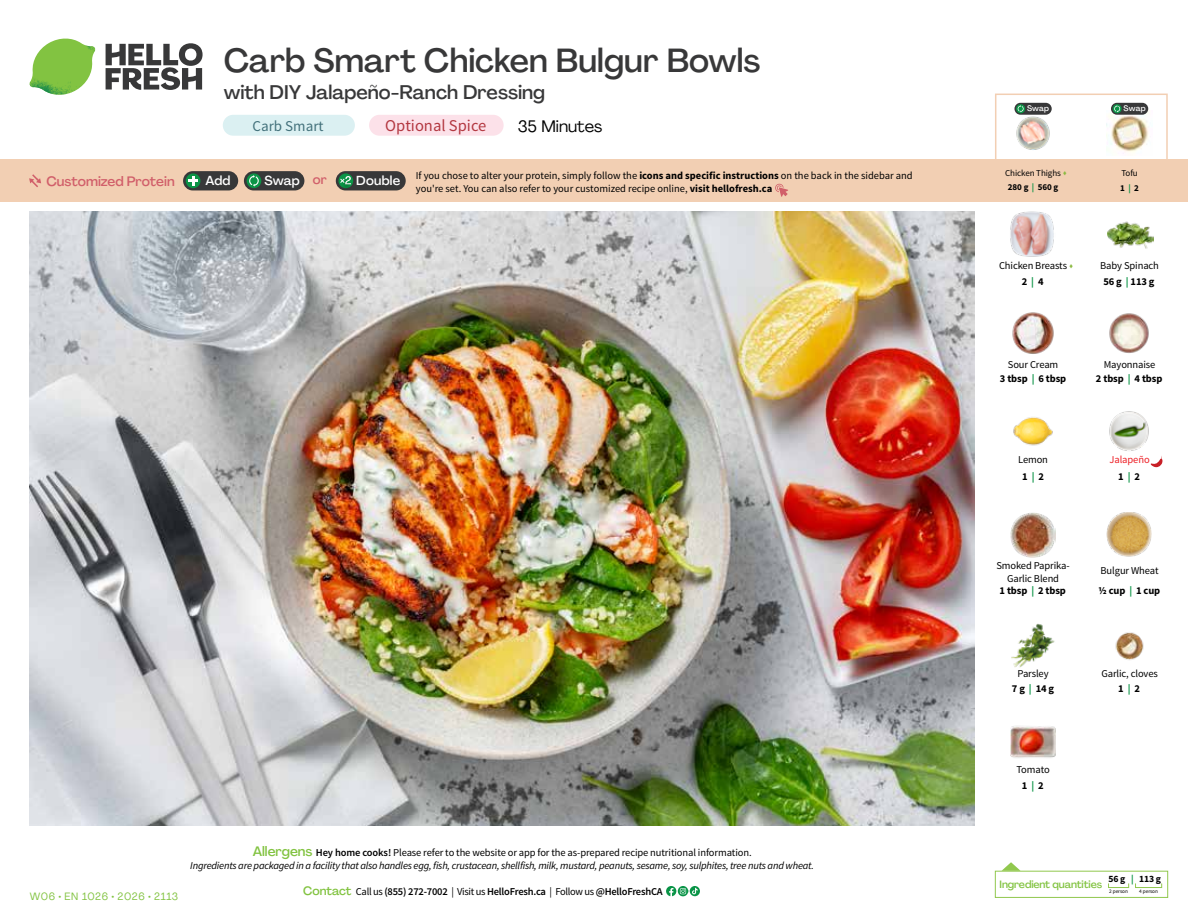
<style>
.page{position:relative;width:1188px;height:918px;background:#fff}
.page>*{position:absolute;margin:0;border:0;box-sizing:border-box;transform-origin:0 0}
.t1{font:500 33px "Agrandir";color:#383839}
.t2{font:500 19.5px "Agrandir";color:#383839}
.t3{font:16.5px "Source Sans Pro";color:#b33841}
.t4{font:16.5px "Agrandir";color:#000}
.t5{font:15px "Source Sans Pro";color:#43717b}
.t6{font:500 13.5px "Agrandir";color:#d15f6a}
.t7{font:500 12.9px "Agrandir";letter-spacing:.015em;color:#fff}
.t8{font:10.5px/14.9px "Source Sans Pro";letter-spacing:-.01em;color:#000;text-align:center}
.t9{font:italic 10.5px/13.5px "Source Sans Pro";letter-spacing:-.02em;color:#000;text-align:center}
.t10{font:600 10.5px "Source Sans Pro";letter-spacing:-.02em;color:#000}
.t11{font:700 10.5px/14.9px "Source Sans Pro";letter-spacing:-.01em;color:#000;text-align:center}
.t12{font:500 10.5px "Agrandir";letter-spacing:-.01em;color:#82c341}
.t13{font:10.5px "Agrandir";letter-spacing:.05em;color:#82c341}
.t14{font:10.5px/17px "Source Sans Pro";letter-spacing:-.01em;color:#ed1d24;text-align:center}
.t15{font:700 9.6px "Source Sans Pro";color:#000}
.t16{font:9px/15.3px "Source Sans Pro";letter-spacing:-.01em;color:#000}
.t17{font:500 7.95px "Agrandir";letter-spacing:.01em;color:#fff}
.t18{font:5.25px "Source Sans Pro";letter-spacing:-.01em;color:#000}
.s1{color:#d15f6a}
.s2{font-weight:700}
.s3{font-weight:700;color:#0b9446}
.s4{color:#8cba42}
.s5{font-weight:400}
.s6{color:#0b9446}
.s7{font-weight:700;color:#000}
.s8{font-family:"Agrandir";font-weight:500;font-style:normal;font-size:13.5px;color:#82c341}
.s9{font-weight:600;font-style:normal}
.s10{font-style:normal}
.s11{font-family:"Agrandir";font-weight:500;font-size:12px;color:#82c341}
</style>
<div class="page">
<svg style="left:106px;top:43px;width:97px;height:47px"></svg>
<svg style="left:34px;top:39px;width:59px;height:38px"></svg>
<img style="left:65px;top:39px;width:30px;height:25px">
<img style="left:33px;top:60px;width:56px;height:10px">
<img style="left:29px;top:64px;width:58px;height:31px">
<img style="left:64px;top:70px;width:25px;height:24px">
<img style="left:30px;top:211px;width:945px;height:615px">
<svg style="left:690px;top:886px;width:10px;height:10px"></svg>
<svg style="left:666px;top:886px;width:32px;height:10px"></svg>
<svg style="left:1002px;top:862px;width:19px;height:9px"></svg>
<div style="left:995px;top:871px;width:173px;height:27px;border:1px solid #91c84e"></div>
<div style="left:1108px;top:883px;width:21px;height:5px;border:1px solid #91c84e"></div>
<div style="left:1135px;top:883px;width:27px;height:5px;border:1px solid #91c84e"></div>
<img style="left:1012px;top:312px;width:42px;height:42px">
<img style="left:1109px;top:313px;width:40px;height:40px">
<img style="left:1013px;top:417px;width:40px;height:29px">
<img style="left:1109px;top:411px;width:40px;height:40px">
<img style="left:1011px;top:512px;width:45px;height:46px">
<img style="left:1106px;top:512px;width:46px;height:45px">
<img style="left:1011px;top:624px;width:44px;height:44px">
<img style="left:1011px;top:726px;width:45px;height:32px">
<img style="left:1108px;top:221px;width:45px;height:28px">
<img style="left:1010px;top:212px;width:44px;height:45px">
<img style="left:1115px;top:632px;width:29px;height:28px">
<svg style="left:1150px;top:456px;width:13px;height:12px"></svg>
<div style="left:0;top:160px;width:1188px;height:42px;background:#f2cfb3"></div>
<svg style="left:29px;top:174px;width:12px;height:13px"></svg>
<div style="left:336px;top:171px;width:70px;height:19px;background:#383839;border-radius:10px"></div>
<svg style="left:338px;top:173px;width:15px;height:15px"></svg>
<div style="left:341px;top:180px;width:11px;height:11px;background:#000;opacity:.35"></div>
<svg style="left:339px;top:176px;width:12px;height:8px"></svg>
<div style="left:244px;top:171px;width:60px;height:19px;background:#383839;border-radius:10px"></div>
<div style="left:247px;top:173px;width:14px;height:15px;background:#0b9446;border-radius:50%"></div>
<svg style="left:249px;top:175px;width:10px;height:12px"></svg>
<div style="left:183px;top:171px;width:55px;height:19px;background:#383839;border-radius:10px"></div>
<div style="left:186px;top:173px;width:14px;height:15px;background:#0b9446;border-radius:50%"></div>
<svg style="left:188px;top:176px;width:10px;height:10px"></svg>
<svg style="left:775px;top:183px;width:13px;height:14px"></svg>
<div style="left:995px;top:94px;width:173px;height:69px;border:2px solid #f2cfb3"></div>
<img style="left:1107px;top:111px;width:42px;height:43px">
<img style="left:1016px;top:116px;width:34px;height:34px">
<div style="left:1111px;top:103px;width:37px;height:12px;background:#383839;border-radius:6px"></div>
<svg style="left:1113px;top:104px;width:9px;height:9px"></svg>
<svg style="left:1114px;top:105px;width:6px;height:7px"></svg>
<div style="left:1014px;top:103px;width:38px;height:12px;background:#383839;border-radius:6px"></div>
<svg style="left:1016px;top:104px;width:9px;height:9px"></svg>
<svg style="left:1018px;top:105px;width:6px;height:7px"></svg>
<div style="left:369px;top:115px;width:135px;height:21px;background:#fce1e9;border-radius:10px"></div>
<div style="left:223px;top:115px;width:132px;height:21px;background:#dbf0f2;border-radius:10px"></div>
<h1 class="t1" style="left:224px;top:40px;width:538px">Carb Smart Chicken Bulgur Bowls</h1>
<h2 class="t2" style="left:224px;top:80px;width:323px">with DIY Jalapeño-Ranch Dressing</h2>
<h3 class="t4" style="left:518px;top:116px;width:86px">35 Minutes</h3>
<h3 class="t5" style="left:252px;top:117px;width:73px">Carb Smart</h3>
<h3 class="t3" style="left:385px;top:116px;width:103px">Optional Spice</h3>
<p class="t17" style="left:1027px;top:104px;width:24px">Swap</p>
<p class="t17" style="left:1124px;top:104px;width:24px">Swap</p>
<p class="t6" style="left:46px;top:173px;width:130px">Customized Protein</p>
<p class="t7" style="left:205px;top:172px;width:27px">Add</p>
<p class="t7" style="left:264px;top:172px;width:64px">Swap <span class="s1">or</span></p>
<p class="t7" style="left:356px;top:172px;width:45px">Double</p>
<p class="t16" style="left:1120px;top:166px;width:20px">Tofu<br><span class="s2">1</span> <span class="s3">|</span> <span class="s2">2</span></p>
<p class="t16" style="left:1005px;top:166px;width:57px;line-height:14.2px;text-align:center">Chicken Thighs<br><span class="s2">280 g</span> <span class="s3">|</span> <span class="s2">560 g</span></p>
<p class="t8" style="left:416px;top:168px;width:498px;line-height:13.5px;text-align:left">If you chose to alter your protein, simply follow the <span class="s2">icons and specific instructions</span> on the back in the sidebar and you're set. You can also refer to your customized recipe online, <span class="s2">visit hellofresh.ca</span></p>
<p class="t8" style="left:1022px;top:258px;width:54px;line-height:15.3px;text-align:left;text-indent:-23px">Chicken Breasts <span class="s4">▲<br></span><span class="s2">2</span> <span class="s3">|</span> <span class="s2">4</span></p>
<p class="t8" style="left:1100px;top:258px;width:60px;line-height:15.3px">Baby Spinach<br><span class="s2">56 g</span> <span class="s3">|</span> <span class="s2">113 g</span></p>
<p class="t11" style="left:1000px;top:357px;width:68px"><span class="s5">Sour Cream<br></span>3 tbsp <span class="s6">|</span> 6 tbsp</p>
<p class="t8" style="left:1096px;top:357px;width:68px">Mayonnaise<br><span class="s2">2 tbsp</span> <span class="s3">|</span> <span class="s2">4 tbsp</span></p>
<p class="t8" style="left:1018px;top:451px;width:31px;line-height:17px">Lemon<br><span class="s2">1</span> <span class="s3">|</span> <span class="s2">2</span></p>
<p class="t14" style="left:1110px;top:451px;width:42px">Jalapeño<br><span class="s7">1</span> <span class="s3">|</span> <span class="s7">2</span></p>
<p class="t8" style="left:996px;top:558px;width:75px;line-height:13.5px">Smoked Paprika-<br>Garlic Blend</p>
<p class="t11" style="left:1000px;top:583px;width:68px">1 tbsp <span class="s6">|</span> 2 tbsp</p>
<p class="t8" style="left:1098px;top:560px;width:64px;line-height:20.1px;text-align:left">Bulgur Wheat<br><span class="s2">1/2 cup</span> <span class="s3">|</span> <span class="s2">1 cup</span></p>
<p class="t8" style="left:1012px;top:666px;width:44px">Parsley<br><span class="s2">7 g</span> <span class="s3">|</span> <span class="s2">14 g</span></p>
<p class="t8" style="left:1101px;top:666px;width:58px">Garlic, cloves<br><span class="s2">1</span> <span class="s3">|</span> <span class="s2">2</span></p>
<p class="t13" style="left:30px;top:890px;width:150px">W06 • EN 1026 • 2026 • 2113</p>
<p class="t9" style="left:190px;top:846px;width:625px"><span class="s8">Allergens</span> <span class="s9">Hey home cooks!</span> <span class="s10">Please refer to the website or app for the as-prepared recipe nutritional information.<br></span>Ingredients are packaged in a facility that also handles egg, fish, crustacean, shellfish, milk, mustard, peanuts, sesame, soy, sulphites, tree nuts and wheat.</p>
<p class="t10" style="left:303px;top:885px;width:361px"><span class="s11">Contact</span> <span class="s5">Call us</span> (855) 272-7002 <span class="s5">| Visit us</span> HelloFresh.ca <span class="s5">| Follow us</span> @HelloFreshCA</p>
<p class="t8" style="left:1016px;top:761px;width:35px;line-height:15.9px">Tomato<br><span class="s2">1</span> <span class="s3">|</span> <span class="s2">2</span></p>
<p class="t15" style="left:1108px;top:873px;width:54px">56 g <span class="s6">|</span> 113 g</p>
<p class="t18" style="left:1109px;top:888px;width:20px">2 person</p>
<p class="t18" style="left:1139px;top:888px;width:20px">4 person</p>
<p class="t12" style="left:1000px;top:878px;width:104px">Ingredient quantities</p>
</div>
